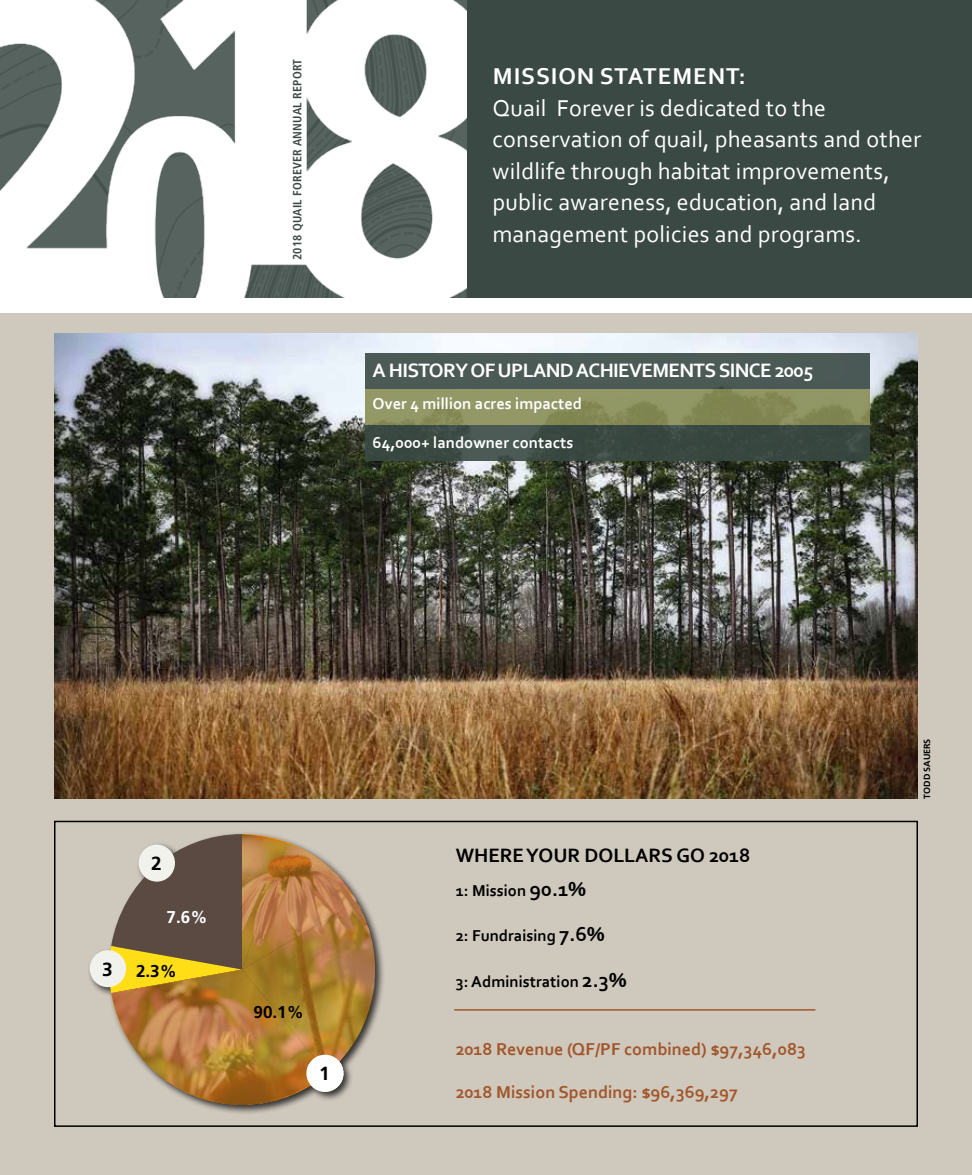
<style>
.page{position:relative;width:972px;height:1175px;background:#fff}
.page>*{position:absolute;margin:0;border:0;box-sizing:border-box;transform-origin:0 0}
.t1{font:24px/31.5px "Corbel";letter-spacing:.01em;color:#fff}
.t2{font:700 24px "Corbel";letter-spacing:.04em;color:#fff}
.t3{font:700 20.25px "Corbel";letter-spacing:-.03em;color:#fff}
.t4{font:700 20.25px "Corbel";color:#000}
.t5{font:700 19.05px "Frutiger LT Std";color:#000}
.t6{font:700 18px "Corbel";color:#a2562a}
.t7{font:700 17.1px "Frutiger LT Std";color:#000}
.t8{font:700 17.1px "Frutiger LT Std";color:#fff}
.t9{font:700 16.5px "Corbel";color:#000}
.t10{font:700 16.5px "Corbel";color:#fff}
.t11{font:700 condensed 12px "Frutiger LT Std";letter-spacing:.02em;color:#3a4944}
.t12{font:700 9px "Frutiger LT Std";letter-spacing:-.01em;color:#000}
.s1{font-size:19.05px}
.s2{font-size:21px}
</style>
<div class="page">
<div style="left:0;top:313px;width:972px;height:861px;background:#cfc8bd"></div>
<img style="left:54px;top:333px;width:864px;height:465px">
<div style="left:365px;top:353px;width:505px;height:36px;background:#4c5a56"></div>
<svg style="left:365px;top:389px;width:505px;height:36px;background:#8b905e"></svg>
<div style="left:365px;top:425px;width:505px;height:35px;background:#3a4944"></div>
<img style="left:0;top:0;width:473px;height:298px">
<div style="left:467px;top:0;width:505px;height:297px;background:#3a4944"></div>
<svg style="left:89px;top:933px;width:294px;height:181px"></svg>
<div style="left:111px;top:832px;width:266px;height:273px;background:#000;opacity:.37"></div>
<div style="left:306px;top:1054px;width:38px;height:38px;background:#fff;border-radius:50%"></div>
<div style="left:54px;top:820px;width:864px;height:306px;border:2px solid #000"></div>
<hr style="left:454px;top:1009px;width:361px;height:1px;background:#a2562a">
<p class="t11" style="left:290px;top:260px;width:202px;rotate:-90deg">2018 QUAIL FOREVER ANNUAL REPORT</p>
<p class="t2" style="left:493px;top:62px;width:254px">MISSION STATEMENT:</p>
<p class="t1" style="left:492px;top:92px;width:430px">Quail Forever is dedicated to the conservation of quail, pheasants and other wildlife through habitat improvements, public awareness, education, and land management policies and programs.</p>
<p class="t3" style="left:373px;top:357px;width:442px">A HISTORY OF UPLAND ACHIEVEMENTS SINCE 2005</p>
<p class="t10" style="left:373px;top:393px;width:211px">Over 4 million acres impacted</p>
<p class="t10" style="left:373px;top:432px;width:202px">64,000+ landowner contacts</p>
<p class="t5" style="left:151px;top:852px;width:12px">2</p>
<p class="t8" style="left:167px;top:907px;width:42px">7.6%</p>
<p class="t7" style="left:102px;top:960px;width:76px"><span class="s1">3</span> 2.3%</p>
<p class="t7" style="left:254px;top:1002px;width:52px">90.1%</p>
<p class="t5" style="left:319px;top:1061px;width:12px">1</p>
<p class="t4" style="left:456px;top:843px;width:296px">WHERE YOUR DOLLARS GO 2018</p>
<p class="t9" style="left:456px;top:880px;width:132px">1: Mission <span class="s2">90.1%</span></p>
<p class="t9" style="left:456px;top:925px;width:150px">2: Fundraising <span class="s2">7.6%</span></p>
<p class="t9" style="left:456px;top:970px;width:172px">3: Administration <span class="s2">2.3%</span></p>
<p class="t6" style="left:456px;top:1037px;width:352px">2018 Revenue (QF/PF combined) $97,346,083</p>
<p class="t6" style="left:456px;top:1081px;width:284px">2018 Mission Spending: $96,369,297</p>
<p class="t12" style="left:922px;top:798px;width:62px;rotate:-90deg">TODD SAUERS</p>
</div>
